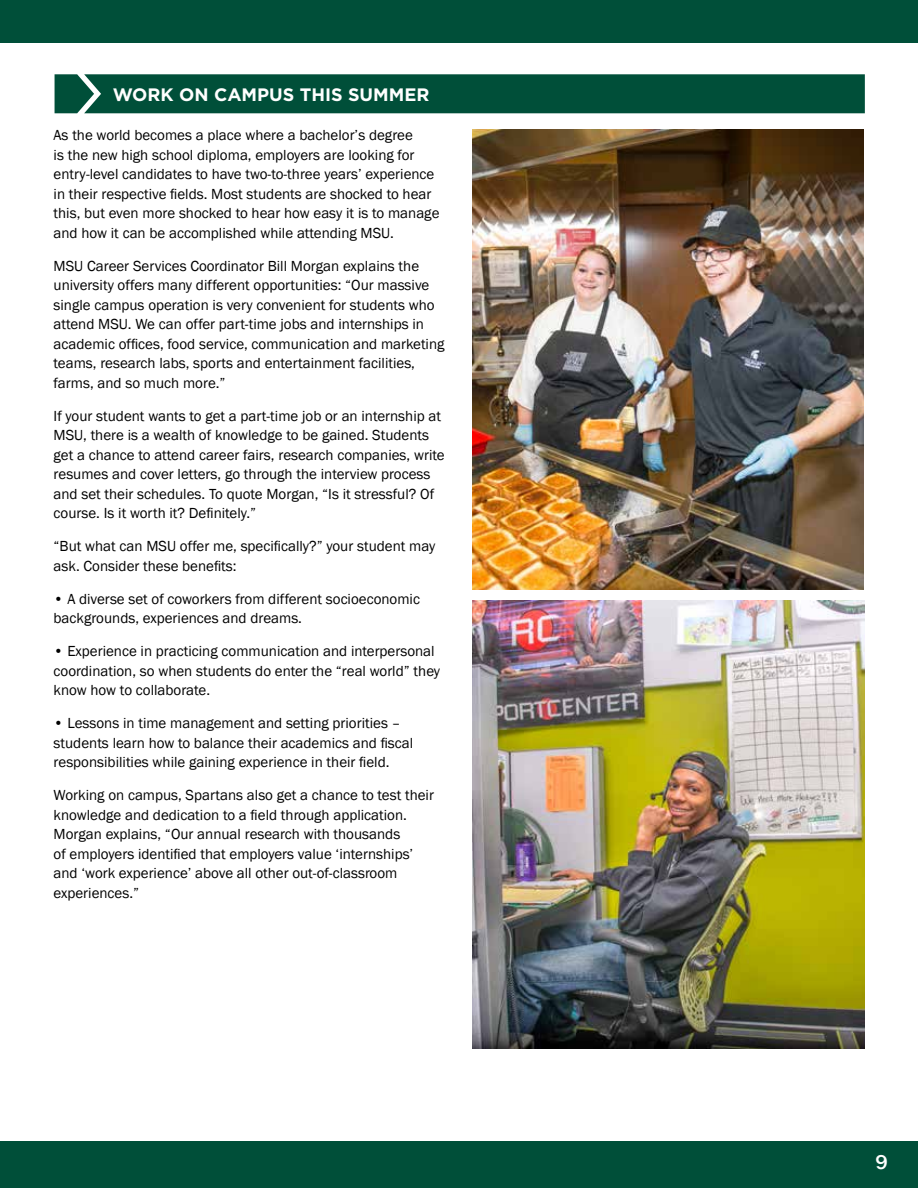
<style>
.page{position:relative;width:918px;height:1188px;background:#fff}
.page>*{position:absolute;margin:0;border:0;box-sizing:border-box;transform-origin:0 0}
.t1{font:500 21px "Franklin Gothic";color:#fff}
.t2{font:700 18px "Gotham";color:#fff}
.t3{font:15px/19.5px "Franklin Gothic";color:#000}
</style>
<div class="page">
<div style="left:0;top:0;width:918px;height:43px;background:#004f39"></div>
<div style="left:0;top:1142px;width:918px;height:46px;background:#004f39"></div>
<div style="left:55px;top:74px;width:810px;height:39px;background:#004f39"></div>
<img style="left:472px;top:130px;width:392px;height:460px">
<img style="left:472px;top:600px;width:392px;height:448px">
<p class="t2" style="left:113px;top:83px;width:318px">WORK ON CAMPUS THIS SUMMER</p>
<p class="t3" style="left:54px;top:126px;width:387px">As the world becomes a place where a bachelor’s degree<br>is the new high school diploma, employers are looking for entry-level candidates to have two-to-three years’ experience in their respective fields. Most students are shocked to hear this, but even more shocked to hear how easy it is to manage and how it can be accomplished while attending MSU.</p>
<p class="t3" style="left:54px;top:256px;width:392px">MSU Career Services Coordinator Bill Morgan explains the university offers many different opportunities: “Our massive single campus operation is very convenient for students who attend MSU. We can offer part-time jobs and internships in academic offices, food service, communication and marketing teams, research labs, sports and entertainment facilities, farms, and so much more.”</p>
<p class="t3" style="left:54px;top:406px;width:393px">If your student wants to get a part-time job or an internship at MSU, there is a wealth of knowledge to be gained. Students get a chance to attend career fairs, research companies, write resumes and cover letters, go through the interview process and set their schedules. To quote Morgan, “Is it stressful? Of course. Is it worth it? Definitely.”</p>
<p class="t3" style="left:54px;top:537px;width:383px">“But what can MSU offer me, specifically?” your student may ask. Consider these benefits:</p>
<p class="t3" style="left:54px;top:589px;width:368px">• A diverse set of coworkers from different socioeconomic backgrounds, experiences and dreams.</p>
<p class="t3" style="left:54px;top:642px;width:388px">• Experience in practicing communication and interpersonal coordination, so when students do enter the “real world” they know how to collaborate.</p>
<p class="t3" style="left:54px;top:714px;width:361px">• Lessons in time management and setting priorities – students learn how to balance their academics and fiscal responsibilities while gaining experience in their field.</p>
<p class="t3" style="left:54px;top:786px;width:382px">Working on campus, Spartans also get a chance to test their knowledge and dedication to a field through application.<br>Morgan explains, “Our annual research with thousands<br>of employers identified that employers value ‘internships’ and ‘work experience’ above all other out-of-classroom experiences.”</p>
<h1 class="t1" style="left:875px;top:1149px;width:14px">9</h1>
</div>
